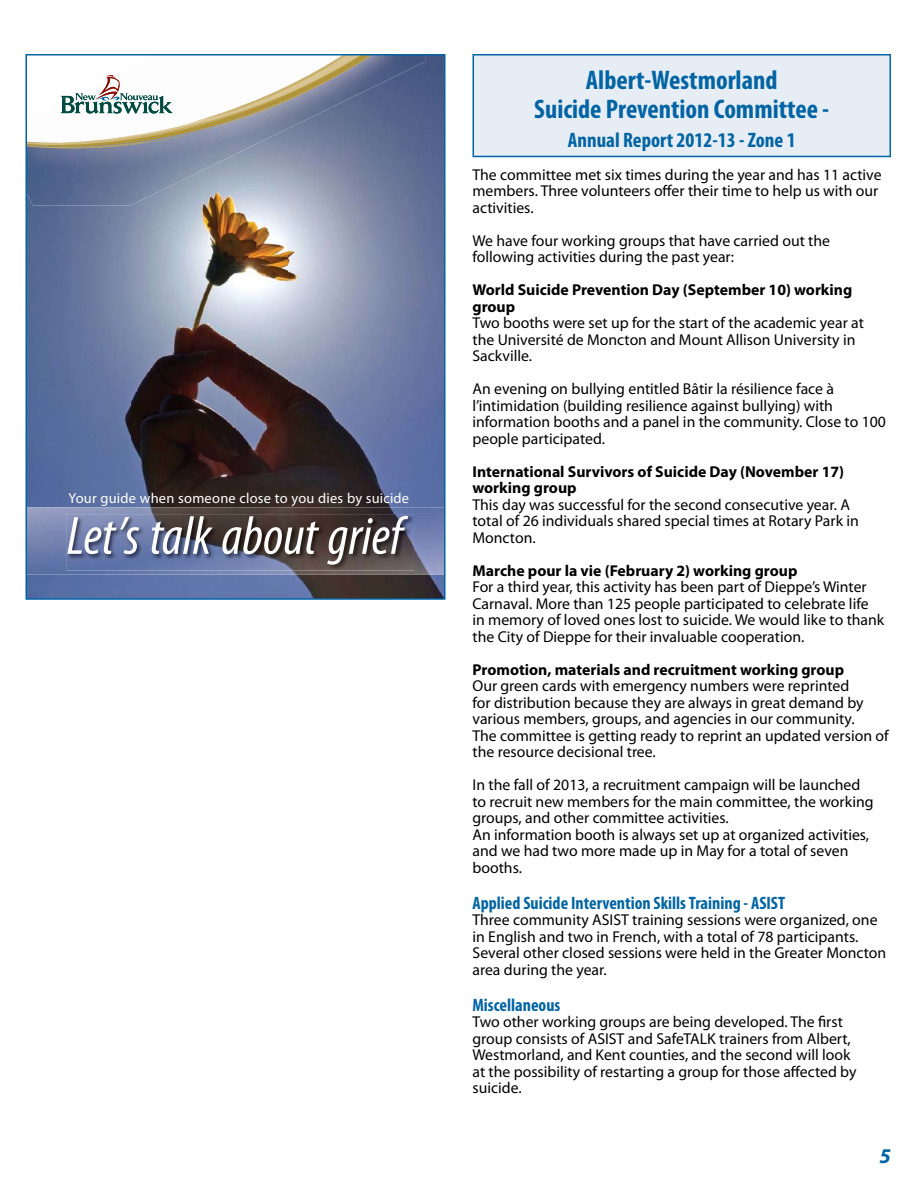
<style>
.page{position:relative;width:918px;height:1188px;background:#fff}
.page>*{position:absolute;margin:0;border:0;box-sizing:border-box;transform-origin:0 0}
.t1{font:italic condensed 54.3px "Myriad Pro";color:#fff}
.t2{font:700 condensed 27px/28.5px "Myriad Pro";color:#0064a4;text-align:center}
.t3{font:700 condensed 21px "Myriad Pro";color:#0064a4}
.t4{font:italic 700 21px "Myriad Pro";color:#0064a4}
.t5{font:700 condensed 18px "Myriad Pro";color:#0064a4}
.t6{font:15.75px/16.5px "Myriad Pro";color:#000}
.t7{font:700 15.75px/16.5px "Myriad Pro";color:#000}
.t8{font:14.4px "Myriad Pro";letter-spacing:.015em;color:#fff}
</style>
<div class="page">
<svg style="left:26px;top:54px;width:420px;height:546px;background:#747a90"></svg>
<div style="left:472px;top:54px;width:419px;height:103px;background:#e7edf5"></div>
<p class="t8" style="left:69px;top:490px;width:342px">Your guide when someone close to you dies by suicide</p>
<h1 class="t1" style="left:67px;top:503px;width:337px">Let’s talk about grief</h1>
<h2 class="t2" style="left:534px;top:65px;width:297px">Albert-Westmorland<br>Suicide Prevention Committee -</h2>
<h3 class="t3" style="left:568px;top:126px;width:229px">Annual Report 2012-13 - Zone 1</h3>
<p class="t6" style="left:472px;top:166px;width:411px">The committee met six times during the year and has 11 active members. Three volunteers offer their time to help us with our activities.</p>
<p class="t6" style="left:472px;top:232px;width:359px">We have four working groups that have carried out the following activities during the past year:</p>
<p class="t7" style="left:472px;top:281px;width:381px">World Suicide Prevention Day (September 10) working group</p>
<p class="t6" style="left:472px;top:314px;width:393px">Two booths were set up for the start of the academic year at the Université de Moncton and Mount Allison University in<br>Sackville.</p>
<p class="t6" style="left:472px;top:380px;width:415px">An evening on bullying entitled Bâtir la résilience face à l’intimidation (building resilience against bullying) with information booths and a panel in the community. Close to 100 people participated.</p>
<p class="t7" style="left:472px;top:463px;width:373px">International Survivors of Suicide Day (November 17) working group</p>
<p class="t6" style="left:472px;top:496px;width:388px">This day was successful for the second consecutive year. A total of 26 individuals shared special times at Rotary Park in<br>Moncton.</p>
<p class="t7" style="left:472px;top:562px;width:326px">Marche pour la vie (February 2) working group</p>
<p class="t6" style="left:472px;top:578px;width:413px">For a third year, this activity has been part of Dieppe’s Winter Carnaval. More than 125 people participated to celebrate life in memory of loved ones lost to suicide. We would like to thank the City of Dieppe for their invaluable cooperation.</p>
<p class="t7" style="left:472px;top:661px;width:373px">Promotion, materials and recruitment working group</p>
<p class="t6" style="left:472px;top:677px;width:418px">Our green cards with emergency numbers were reprinted<br>for distribution because they are always in great demand by various members, groups, and agencies in our community.<br>The committee is getting ready to reprint an updated version of the resource decisional tree.</p>
<p class="t6" style="left:472px;top:776px;width:403px">In the fall of 2013, a recruitment campaign will be launched to recruit new members for the main committee, the working groups, and other committee activities.<br>An information booth is always set up at organized activities, and we had two more made up in May for a total of seven booths.</p>
<p class="t5" style="left:472px;top:891px;width:314px">Applied Suicide Intervention Skills Training - ASIST</p>
<p class="t6" style="left:472px;top:911px;width:415px">Three community ASIST training sessions were organized, one in English and two in French, with a total of 78 participants.<br>Several other closed sessions were held in the Greater Moncton area during the year.</p>
<p class="t5" style="left:472px;top:993px;width:89px">Miscellaneous</p>
<p class="t6" style="left:472px;top:1013px;width:386px">Two other working groups are being developed. The first group consists of ASIST and SafeTALK trainers from Albert, Westmorland, and Kent counties, and the second will look at the possibility of restarting a group for those affected by suicide.</p>
<h3 class="t4" style="left:880px;top:1143px;width:13px">5</h3>
</div>
